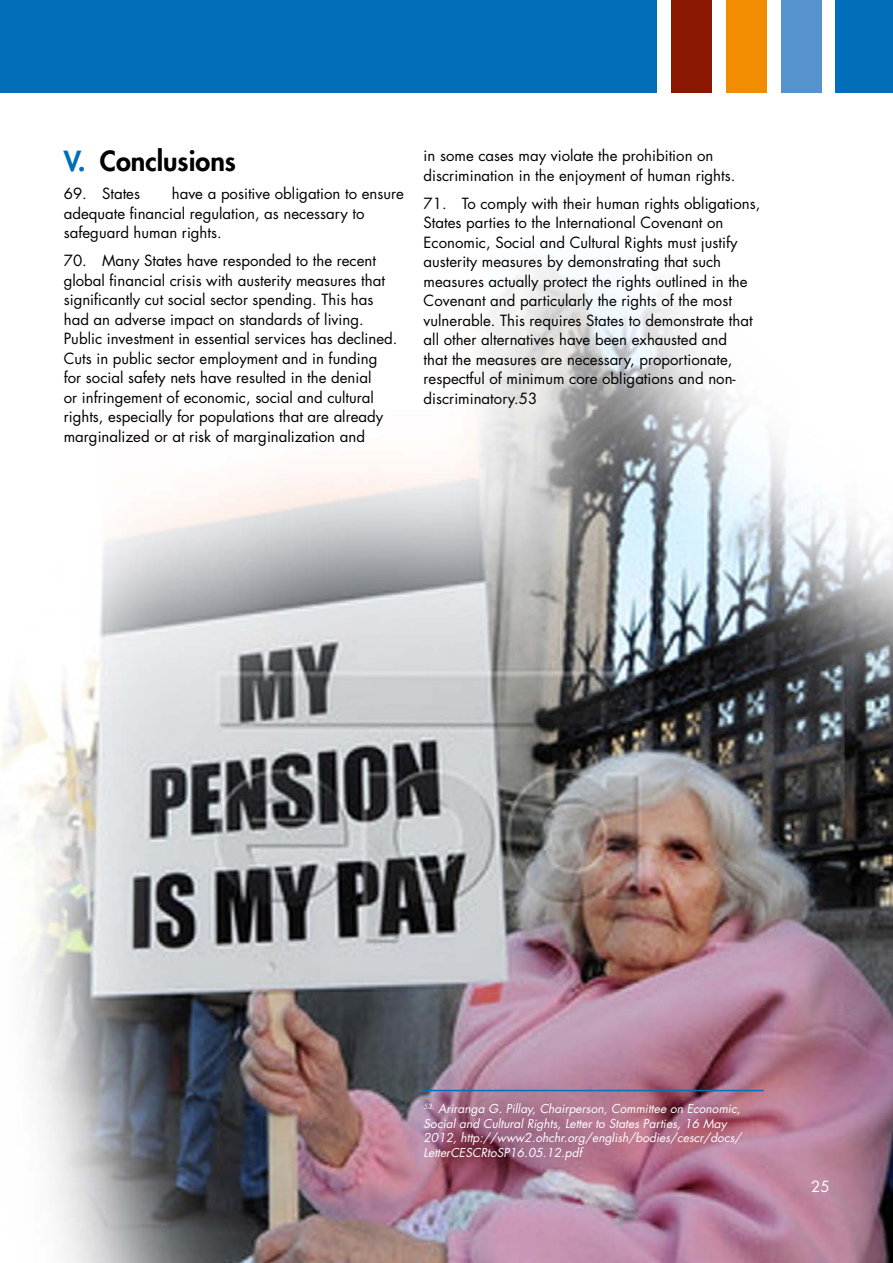
<style>
.page{position:relative;width:893px;height:1263px;background:#fff}
.page>*{position:absolute;margin:0;border:0;box-sizing:border-box;transform-origin:0 0}
.t1{font:800 27px "Futura Std";color:#000}
.t2{font:15px/19.5px "Futura Std";color:#000}
.t3{font:15px "Futura Std";color:#fff}
.t4{font:italic 12px/14.4px "Futura Std";color:#fff}
.s1{color:#006eb8}
</style>
<div class="page">
<div style="left:836px;top:0;width:57px;height:94px;background:#006eb8"></div>
<div style="left:781px;top:0;width:40px;height:94px;background:#5692ce"></div>
<div style="left:726px;top:0;width:41px;height:94px;background:#f28c00"></div>
<div style="left:671px;top:0;width:41px;height:94px;background:#8a1702"></div>
<div style="left:0;top:0;width:657px;height:94px;background:#006eb8"></div>
<img style="left:0;top:260px;width:893px;height:1003px">
<hr style="left:424px;top:1090px;width:340px;height:1px;background:#006eb8">
<h1 class="t1" style="left:64px;top:144px;width:174px"><span class="s1">V.</span> Conclusions</h1>
<p class="t2" style="left:64px;top:184px;width:78px">69. States</p>
<p class="t2" style="left:64px;top:184px;width:342px;text-indent:108px">have a positive obligation to ensure adequate financial regulation, as necessary to safeguard human rights.</p>
<p class="t2" style="left:64px;top:251px;width:335px">70. Many States have responded to the recent global financial crisis with austerity measures that significantly cut social sector spending. This has had an adverse impact on standards of living.<br>Public investment in essential services has declined.<br>Cuts in public sector employment and in funding for social safety nets have resulted in the denial<br>or infringement of economic, social and cultural rights, especially for populations that are already marginalized or at risk of marginalization and</p>
<p class="t2" style="left:424px;top:146px;width:313px">in some cases may violate the prohibition on discrimination in the enjoyment of human rights.</p>
<p class="t2" style="left:424px;top:194px;width:338px">71. To comply with their human rights obligations, States parties to the International Covenant on Economic, Social and Cultural Rights must justify austerity measures by demonstrating that such measures actually protect the rights outlined in the Covenant and particularly the rights of the most vulnerable. This requires States to demonstrate that all other alternatives have been exhausted and<br>that the measures are necessary, proportionate, respectful of minimum core obligations and non&shy;discriminatory.53</p>
<p class="t4" style="left:424px;top:1102px;width:319px"><sup>53.</sup> Ariranga G. Pillay, Chairperson, Committee on Economic, Social and Cultural Rights, Letter to States Parties, 16 May 2012, http://www2.ohchr.org/english/bodies/cescr/docs/ LetterCESCRtoSP16.05.12.pdf</p>
<p class="t3" style="left:811px;top:1177px;width:20px">25</p>
</div>
